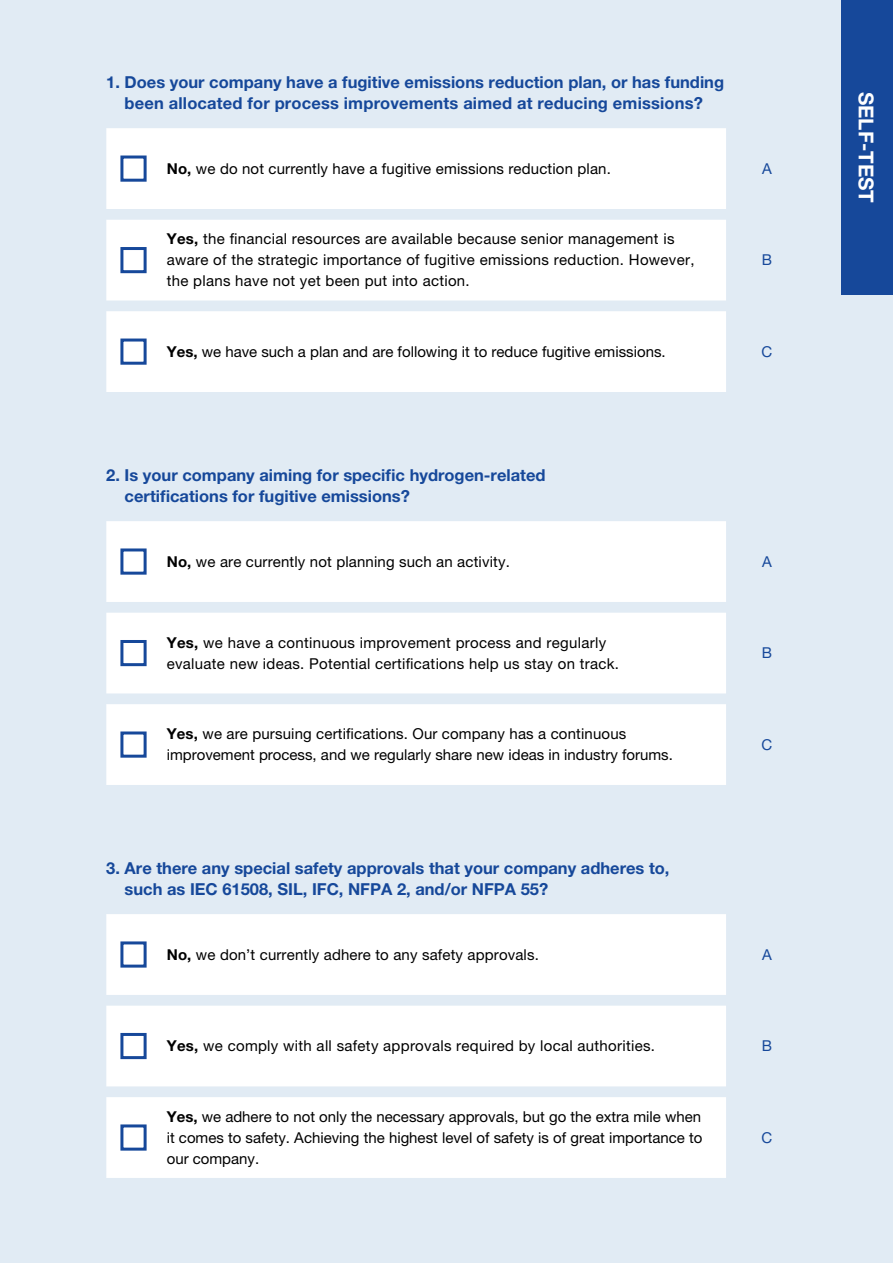
<style>
.page{position:relative;width:893px;height:1263px;background:#e1ebf4}
.page>*{position:absolute;margin:0;border:0;box-sizing:border-box;transform-origin:0 0}
.t1{font:700 20.55px "Helvetica Neue LT Pro";color:#fff}
.t2{font:700 16.5px/21px "Helvetica Neue LT Pro";color:#16489a}
.t3{font:15px/21px "Helvetica Neue LT Pro";letter-spacing:.01em;color:#000}
.t4{font:15px "Helvetica Neue LT Pro";color:#16489a}
.s1{font-weight:700}
</style>
<div class="page">
<div style="left:842px;top:0;width:51px;height:295px;background:#16489a"></div>
<svg style="left:106px;top:521px;width:620px;height:264px;background:#fcfdfe"></svg>
<div style="left:120px;top:548px;width:27px;height:27px;background:#fff;border:3px solid #16489a"></div>
<div style="left:120px;top:640px;width:27px;height:26px;background:#fff;border:3px solid #16489a"></div>
<div style="left:120px;top:731px;width:27px;height:27px;background:#fff;border:3px solid #16489a"></div>
<svg style="left:106px;top:914px;width:620px;height:264px;background:#fcfdfe"></svg>
<div style="left:120px;top:941px;width:27px;height:26px;background:#fff;border:3px solid #16489a"></div>
<div style="left:120px;top:1033px;width:27px;height:26px;background:#fff;border:3px solid #16489a"></div>
<div style="left:120px;top:1124px;width:27px;height:26px;background:#fff;border:3px solid #16489a"></div>
<svg style="left:106px;top:128px;width:620px;height:264px;background:#fcfdfe"></svg>
<div style="left:120px;top:155px;width:27px;height:27px;background:#fff;border:3px solid #16489a"></div>
<div style="left:120px;top:247px;width:27px;height:26px;background:#fff;border:3px solid #16489a"></div>
<div style="left:120px;top:338px;width:27px;height:27px;background:#fff;border:3px solid #16489a"></div>
<p class="t2" style="left:106px;top:72px;width:619px;text-align:center">1. Does your company have a fugitive emissions reduction plan, or has funding been allocated for process improvements aimed at reducing emissions?</p>
<p class="t3" style="left:167px;top:158px;width:446px"><span class="s1">No,</span> we do not currently have a fugitive emissions reduction plan.</p>
<p class="t4" style="left:762px;top:160px;width:11px">A</p>
<p class="t3" style="left:167px;top:228px;width:529px"><span class="s1">Yes,</span> the financial resources are available because senior management is aware of the strategic importance of fugitive emissions reduction. However, the plans have not yet been put into action.</p>
<p class="t4" style="left:762px;top:251px;width:12px">B</p>
<p class="t3" style="left:167px;top:341px;width:500px"><span class="s1">Yes,</span> we have such a plan and are following it to reduce fugitive emissions.</p>
<p class="t4" style="left:762px;top:343px;width:12px">C</p>
<p class="t2" style="left:125px;top:464px;width:422px;text-indent:-18px">2. Is your company aiming for specific hydrogen-related certifications for fugitive emissions?</p>
<p class="t3" style="left:167px;top:551px;width:345px"><span class="s1">No,</span> we are currently not planning such an activity.</p>
<p class="t4" style="left:762px;top:553px;width:11px">A</p>
<p class="t3" style="left:167px;top:632px;width:454px"><span class="s1">Yes,</span> we have a continuous improvement process and regularly evaluate new ideas. Potential certifications help us stay on track.</p>
<p class="t4" style="left:762px;top:644px;width:12px">B</p>
<p class="t3" style="left:167px;top:723px;width:508px"><span class="s1">Yes,</span> we are pursuing certifications. Our company has a continuous improvement process, and we regularly share new ideas in industry forums.</p>
<p class="t4" style="left:762px;top:736px;width:12px">C</p>
<p class="t2" style="left:125px;top:857px;width:546px;text-indent:-18px">3. Are there any special safety approvals that your company adheres to, such as IEC 61508, SIL, IFC, NFPA 2, and/or NFPA 55?</p>
<p class="t3" style="left:167px;top:944px;width:374px"><span class="s1">No,</span> we don’t currently adhere to any safety approvals.</p>
<p class="t4" style="left:762px;top:945px;width:11px">A</p>
<p class="t3" style="left:167px;top:1035px;width:490px"><span class="s1">Yes,</span> we comply with all safety approvals required by local authorities.</p>
<p class="t4" style="left:762px;top:1037px;width:12px">B</p>
<p class="t3" style="left:167px;top:1106px;width:537px;text-align:justify"><span class="s1">Yes,</span> we adhere to not only the necessary approvals, but go the extra mile when it comes to safety. Achieving the highest level of safety is of great importance to our company.</p>
<p class="t4" style="left:762px;top:1128px;width:12px">C</p>
<h1 class="t1" style="left:879px;top:92px;width:113px;rotate:90deg">SELF-TEST</h1>
</div>
